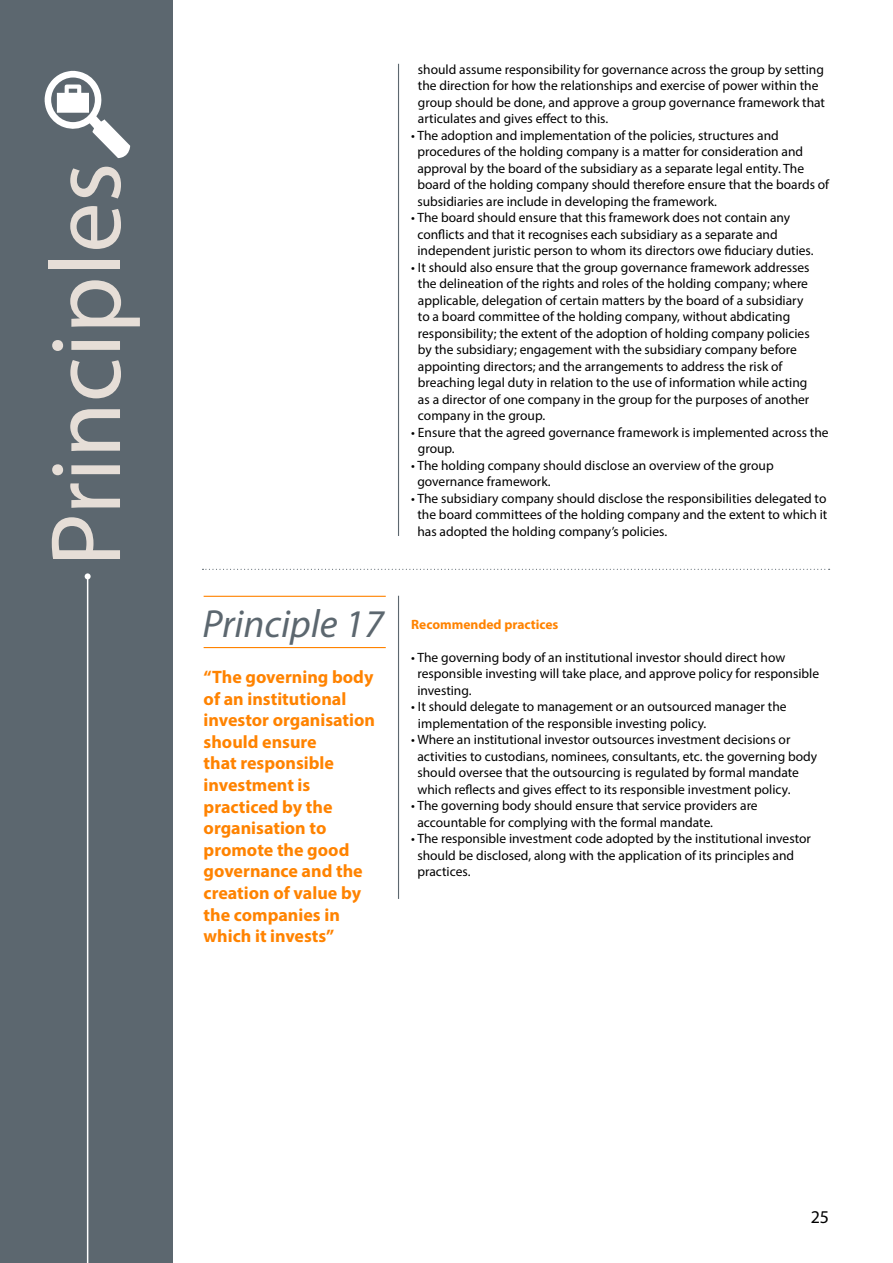
<style>
.page{position:relative;width:893px;height:1263px;background:#fff}
.page>*{position:absolute;margin:0;border:0;box-sizing:border-box;transform-origin:0 0}
.t1{font:100.5px "Myriad Pro";color:#e6ded7}
.t2{font:italic 39.3px "Myriad Pro";color:#5c676f}
.t3{font:700 18px/21.6px "Myriad Pro";color:#ff8300}
.t4{font:18px "Myriad Pro";color:#000}
.t5{font:13.5px/16.5px "Myriad Pro";color:#000}
.t6{font:700 13.5px "Myriad Pro";color:#ff8300}
</style>
<div class="page">
<div style="left:0;top:0;width:172px;height:1263px;background:#5c676f"></div>
<svg style="left:45px;top:71px;width:85px;height:87px"></svg>
<hr style="left:87px;top:576px;width:1px;height:687px;background:#fff">
<svg style="left:85px;top:573px;width:6px;height:6px"></svg>
<hr style="left:398px;top:64px;width:1px;height:472px;background:#5c676f">
<hr style="left:398px;top:596px;width:1px;height:303px;background:#5c676f">
<hr style="left:204px;top:596px;width:182px;height:1px;background:#ff8300">
<hr style="left:204px;top:647px;width:182px;height:1px;background:#ff8300">
<svg style="left:202px;top:569px;width:628px;height:1px"></svg>
<h1 class="t1" style="left:24px;top:567px;width:405px;rotate:-90deg">Principles</h1>
<p class="t5" style="left:418px;top:61px;width:409px">should assume responsibility for governance across the group by setting the direction for how the relationships and exercise of power within the group should be done, and approve a group governance framework that articulates and gives effect to this.</p>
<p class="t5" style="left:417px;top:127px;width:413px;text-indent:-6px">• The adoption and implementation of the policies, structures and procedures of the holding company is a matter for consideration and approval by the board of the subsidiary as a separate legal entity. The board of the holding company should therefore ensure that the boards of subsidiaries are include in developing the framework.</p>
<p class="t5" style="left:417px;top:209px;width:398px;text-indent:-6px">• The board should ensure that this framework does not contain any conflicts and that it recognises each subsidiary as a separate and independent juristic person to whom its directors owe fiduciary duties.</p>
<p class="t5" style="left:418px;top:259px;width:393px;text-indent:-7px">• It should also ensure that the group governance framework addresses the delineation of the rights and roles of the holding company; where applicable, delegation of certain matters by the board of a subsidiary to a board committee of the holding company, without abdicating responsibility; the extent of the adoption of holding company policies by the subsidiary; engagement with the subsidiary company before appointing directors; and the arrangements to address the risk of breaching legal duty in relation to the use of information while acting as a director of one company in the group for the purposes of another company in the group.</p>
<p class="t5" style="left:418px;top:424px;width:412px;text-indent:-7px">• Ensure that the agreed governance framework is implemented across the group.</p>
<p class="t5" style="left:417px;top:457px;width:358px;text-indent:-6px">• The holding company should disclose an overview of the group governance framework.</p>
<p class="t5" style="left:417px;top:490px;width:411px;text-align:justify;text-indent:-6px">• The subsidiary company should disclose the responsibilities delegated to the board committees of the holding company and the extent to which it has adopted the holding company’s policies.</p>
<h2 class="t2" style="left:203px;top:599px;width:183px">Principle 17</h2>
<h3 class="t3" style="left:204px;top:665px;width:173px">“The governing body of an institutional investor organisation should ensure<br>that responsible investment is practiced by the organisation to promote the good governance and the creation of value by the companies in which it invests”</h3>
<p class="t6" style="left:411px;top:615px;width:149px">Recommended practices</p>
<p class="t5" style="left:417px;top:649px;width:403px;text-indent:-6px">• The governing body of an institutional investor should direct how responsible investing will take place, and approve policy for responsible investing.</p>
<p class="t5" style="left:418px;top:698px;width:370px;text-indent:-7px">• It should delegate to management or an outsourced manager the implementation of the responsible investing policy.</p>
<p class="t5" style="left:417px;top:731px;width:401px;text-indent:-6px">• Where an institutional investor outsources investment decisions or activities to custodians, nominees, consultants, etc. the governing body should oversee that the outsourcing is regulated by formal mandate which reflects and gives effect to its responsible investment policy.</p>
<p class="t5" style="left:417px;top:797px;width:342px;text-indent:-6px">• The governing body should ensure that service providers are accountable for complying with the formal mandate.</p>
<p class="t5" style="left:417px;top:830px;width:395px;text-indent:-6px">• The responsible investment code adopted by the institutional investor should be disclosed, along with the application of its principles and practices.</p>
<h3 class="t4" style="left:811px;top:1206px;width:20px">25</h3>
</div>
